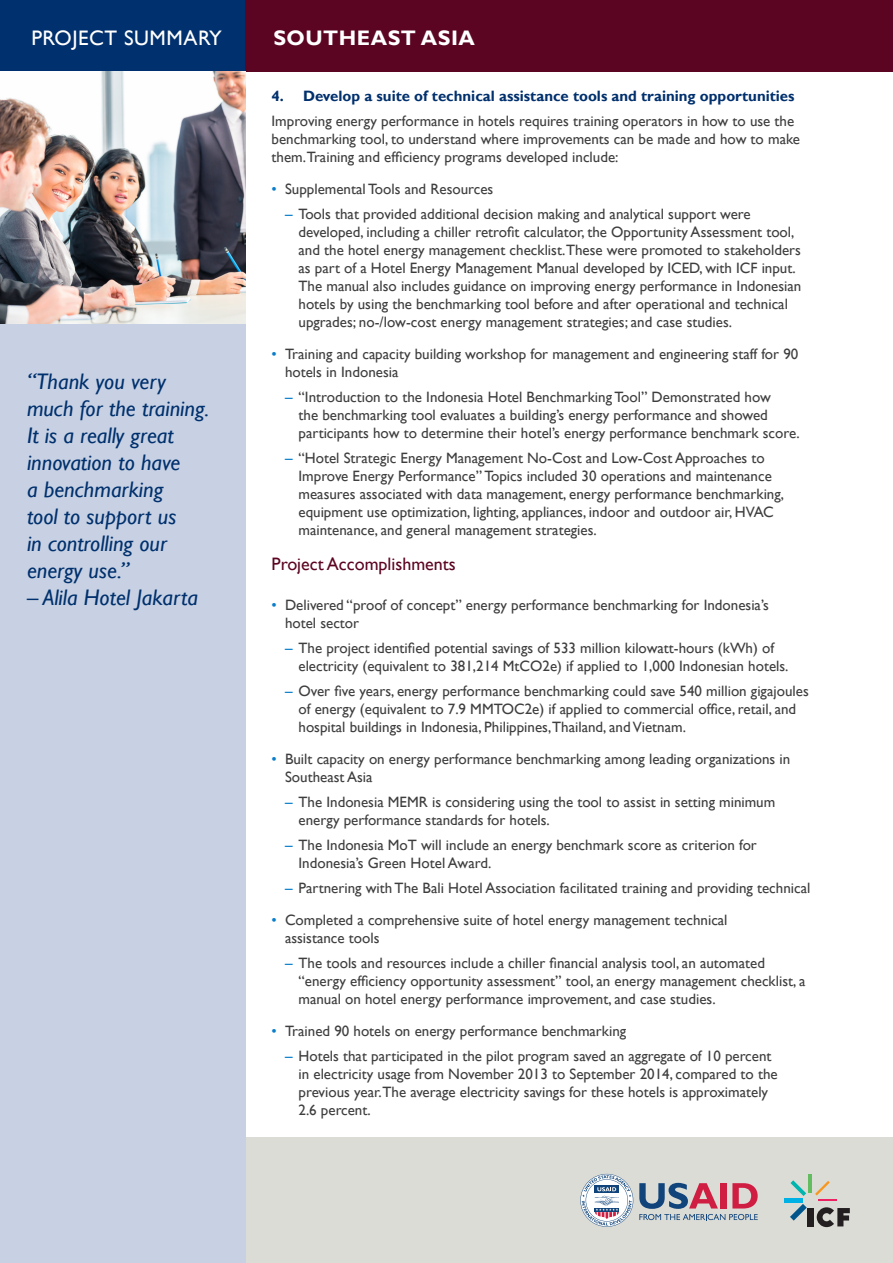
<style>
.page{position:relative;width:893px;height:1263px;background:#fff}
.page>*{position:absolute;margin:0;border:0;box-sizing:border-box;transform-origin:0 0}
.Pull_Quote{font:italic 22.5px/27px "Gill Sans";color:#00306d}
.Heading_1{font:21px "Gill Sans";letter-spacing:.025em;color:#fff}
.Heading_1-2{font:700 21px "Gill Sans";letter-spacing:.025em;color:#fff}
.Heading_2{font:18px "Gill Sans";color:#5c0523}
.Bullet_2{font:15px/18px "Gill Sans";color:#3e3e3f}
.Bullet_1{font:15px/18px "Gill Sans";color:#3e3e3f}
.Body_Copy{font:15px/18px "Gill Sans";color:#3e3e3f}
.Numbered{font:700 15px "Gill Sans";color:#00306d}
.s1{color:#0a7eca}
</style>
<div class="page">
<div style="left:0;top:1138px;width:893px;height:125px;background:#dcdcd7"></div>
<div style="left:0;top:0;width:246px;height:1263px;background:#c7d1e3"></div>
<div style="left:0;top:0;width:246px;height:72px;background:#00306d"></div>
<div style="left:246px;top:0;width:647px;height:72px;background:#5c0523"></div>
<img style="left:0;top:72px;width:246px;height:251px">
<svg style="left:639px;top:1183px;width:119px;height:37px"></svg>
<svg style="left:580px;top:1174px;width:53px;height:53px"></svg>
<div style="left:807px;top:1208px;width:6px;height:18px;background:#231f20"></div>
<svg style="left:790px;top:1204px;width:17px;height:16px"></svg>
<hr style="left:784px;top:1198px;width:19px;height:4px;background:#00b1e5">
<svg style="left:790px;top:1180px;width:16px;height:16px"></svg>
<hr style="left:809px;top:1174px;width:3px;height:18px;background:#63bd60">
<svg style="left:815px;top:1181px;width:22px;height:20px"></svg>
<svg style="left:817px;top:1207px;width:33px;height:20px"></svg>
<p class="Heading_1" style="left:31px;top:26px;width:192px">PROJECT SUMMARY</p>
<p class="Pull_Quote" style="left:27px;top:368px;width:184px">“Thank you very much for the training.<br>It is a really great innovation to have<br>a benchmarking<br>tool to support us<br>in controlling our energy use.”</p>
<p class="Pull_Quote" style="left:27px;top:584px;width:173px">– Alila Hotel Jakarta</p>
<p class="Heading_1-2" style="left:273px;top:26px;width:203px">SOUTHEAST ASIA</p>
<p class="Numbered" style="left:271px;top:87px;width:525px">4. Develop a suite of technical assistance tools and training opportunities</p>
<p class="Body_Copy" style="left:271px;top:112px;width:530px">Improving energy performance in hotels requires training operators in how to use the benchmarking tool, to understand where improvements can be made and how to make them.Training and efficiency programs developed include:</p>
<p class="Bullet_1" style="left:271px;top:180px;width:223px"><span class="s1">•</span> Supplemental Tools and Resources</p>
<p class="Bullet_2" style="left:298px;top:205px;width:504px;text-indent:-14px"><span class="s1">–</span> Tools that provided additional decision making and analytical support were developed, including a chiller retrofit calculator, the Opportunity Assessment tool, and the hotel energy management checklist.These were promoted to stakeholders as part of a Hotel Energy Management Manual developed by ICED, with ICF input.<br>The manual also includes guidance on improving energy performance in Indonesian hotels by using the benchmarking tool before and after operational and technical upgrades; no-/low-cost energy management strategies; and case studies.</p>
<p class="Bullet_1" style="left:285px;top:345px;width:515px;text-indent:-14px"><span class="s1">•</span> Training and capacity building workshop for management and engineering staff for 90 hotels in Indonesia</p>
<p class="Bullet_2" style="left:298px;top:388px;width:503px;text-indent:-14px"><span class="s1">–</span> “Introduction to the Indonesia Hotel Benchmarking Tool” Demonstrated how<br>the benchmarking tool evaluates a building’s energy performance and showed participants how to determine their hotel’s energy performance benchmark score.</p>
<p class="Bullet_2" style="left:298px;top:449px;width:487px;text-indent:-14px"><span class="s1">–</span> “Hotel Strategic Energy Management No-Cost and Low-Cost Approaches to Improve Energy Performance” Topics included 30 operations and maintenance measures associated with data management, energy performance benchmarking, equipment use optimization, lighting, appliances, indoor and outdoor air, HVAC maintenance, and general management strategies.</p>
<p class="Heading_2" style="left:271px;top:554px;width:186px">Project Accomplishments</p>
<p class="Bullet_1" style="left:285px;top:596px;width:485px;text-indent:-14px"><span class="s1">•</span> Delivered “proof of concept” energy performance benchmarking for Indonesia’s hotel sector</p>
<p class="Bullet_2" style="left:298px;top:639px;width:491px;text-indent:-14px"><span class="s1">–</span> The project identified potential savings of 533 million kilowatt-hours (kWh) of electricity (equivalent to 381,214 MtCO2e) if applied to 1,000 Indonesian hotels.</p>
<p class="Bullet_2" style="left:298px;top:682px;width:512px;text-indent:-14px"><span class="s1">–</span> Over five years, energy performance benchmarking could save 540 million gigajoules of energy (equivalent to 7.9 MMTOC2e) if applied to commercial office, retail, and hospital buildings in Indonesia, Philippines,Thailand, and Vietnam.</p>
<p class="Bullet_1" style="left:285px;top:750px;width:507px;text-indent:-14px"><span class="s1">•</span> Built capacity on energy performance benchmarking among leading organizations in<br>Southeast Asia</p>
<p class="Bullet_2" style="left:298px;top:793px;width:478px;text-indent:-14px"><span class="s1">–</span> The Indonesia MEMR is considering using the tool to assist in setting minimum energy performance standards for hotels.</p>
<p class="Bullet_2" style="left:298px;top:836px;width:460px;text-indent:-14px"><span class="s1">–</span> The Indonesia MoT will include an energy benchmark score as criterion for<br>Indonesia’s Green Hotel Award.</p>
<p class="Bullet_2" style="left:285px;top:879px;width:527px"><span class="s1">–</span> Partnering with The Bali Hotel Association facilitated training and providing technical</p>
<p class="Bullet_1" style="left:285px;top:911px;width:444px;text-indent:-14px"><span class="s1">•</span> Completed a comprehensive suite of hotel energy management technical assistance tools</p>
<p class="Bullet_2" style="left:298px;top:954px;width:508px;text-indent:-14px"><span class="s1">–</span> The tools and resources include a chiller financial analysis tool, an automated “energy efficiency opportunity assessment” tool, an energy management checklist, a manual on hotel energy performance improvement, and case studies.</p>
<p class="Bullet_1" style="left:271px;top:1022px;width:356px"><span class="s1">•</span> Trained 90 hotels on energy performance benchmarking</p>
<p class="Bullet_2" style="left:298px;top:1047px;width:481px;text-indent:-14px"><span class="s1">–</span> Hotels that participated in the pilot program saved an aggregate of 10 percent in electricity usage from November 2013 to September 2014, compared to the previous year.The average electricity savings for these hotels is approximately 2.6 percent.</p>
</div>
